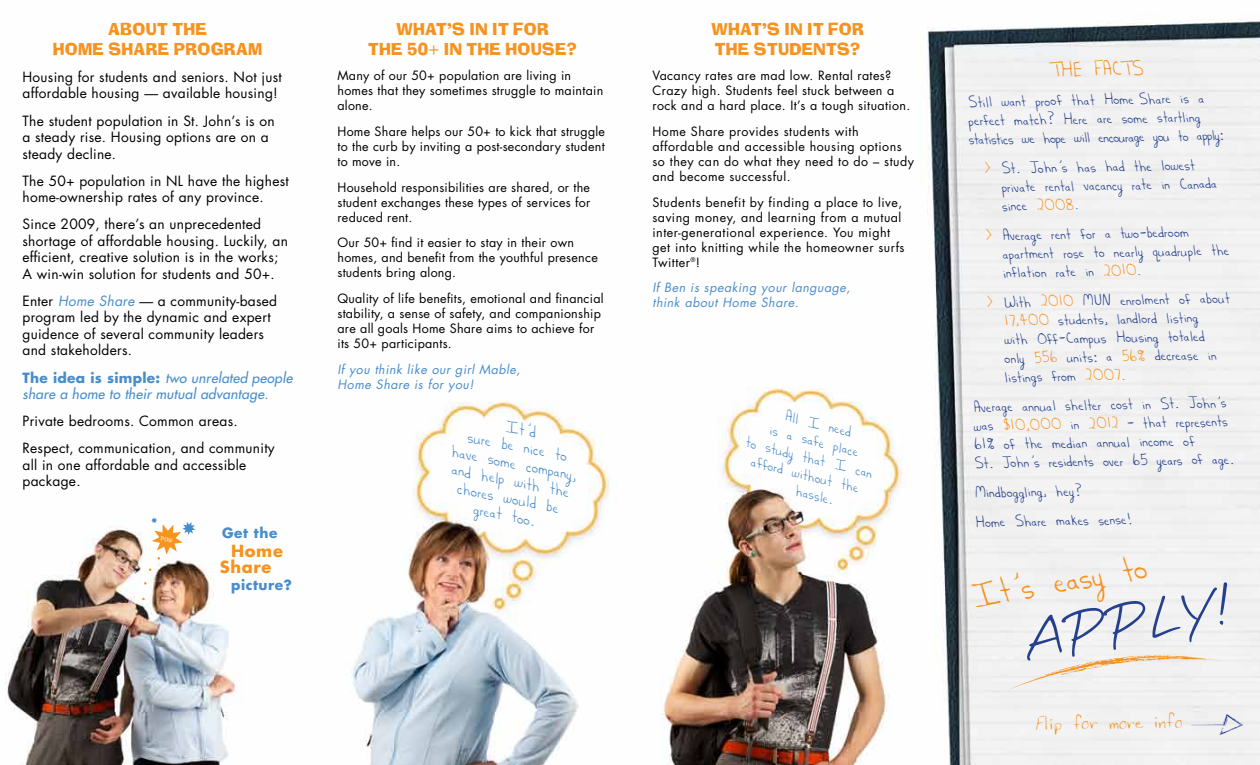
<style>
.page{position:relative;width:1260px;height:765px;background:#fff}
.page>*{position:absolute;margin:0;border:0;box-sizing:border-box;transform-origin:0 0}
.t1{font:53.75px "Desert Dog Hmk";color:#25408f}
.t2{font:28.38px "Laura";color:#f7921e}
.t3{font:21.25px "Lauren";color:#f7921e}
.t4{font:16.25px/19.5px "Ad Lib Font";letter-spacing:.025em;color:#f7921e;text-align:center}
.t5{font:700 16.25px/16.2px "Futura";letter-spacing:.04em;color:#f7921e}
.t6{font:16.25px "Laura";color:#f7921e}
.t7{font:13.75px/16.5px "Futura";letter-spacing:.02em;color:#000}
.t8{font:13.75px/17.5px "Laura";color:#488dcb;text-align:center}
.t9{font:italic 13.75px/16.5px "Futura";letter-spacing:.02em;color:#488dcb}
.t10{font:700 13.75px "Futura";letter-spacing:.04em;color:#488dcb}
.t11{font:12.5px/15px "Futura";letter-spacing:.02em;color:#000}
.t12{font:12.5px/18.8px "Laura";color:#25408f}
.t13{font:12.5px/15px "Futura";letter-spacing:.04em;color:#000}
.t14{font:italic 12.5px/15px "Futura";letter-spacing:.04em;color:#488dcb}
.t15{font:12.5px "Laura";color:#488dcb}
.s1{font-style:italic;color:#488dcb}
.s2{font-weight:700;font-style:normal}
.s3{color:#f7921e}
.s4{color:#488dcb}
</style>
<div class="page">
<img style="left:5px;top:21px;width:1255px;height:744px">
<svg style="left:1190px;top:714px;width:53px;height:21px"></svg>
<svg style="left:1006px;top:655px;width:216px;height:36px"></svg>
<svg style="left:151px;top:517px;width:45px;height:43px"></svg>
<h3 class="t4" style="left:53px;top:20px;width:211px">ABOUT THE<br>HOME SHARE PROGRAM</h3>
<p class="t7" style="left:22px;top:68px;width:261px">Housing for students and seniors. Not just affordable housing — available housing!</p>
<p class="t7" style="left:22px;top:112px;width:254px">The student population in St. John’s is on a steady rise. Housing options are on a steady decline.</p>
<p class="t7" style="left:22px;top:172px;width:268px">The 50+ population in NL have the highest home-ownership rates of any province.</p>
<p class="t7" style="left:22px;top:216px;width:267px">Since 2009, there’s an unprecedented shortage of affordable housing. Luckily, an efficient, creative solution is in the works; A win-win solution for students and 50+.</p>
<p class="t7" style="left:22px;top:292px;width:256px">Enter <span class="s1">Home Share</span> — a community-based program led by the dynamic and expert guidence of several community leaders and stakeholders.</p>
<p class="t9" style="left:22px;top:369px;width:272px"><span class="s2">The idea is simple:</span> two unrelated people share a home to their mutual advantage.</p>
<p class="t7" style="left:22px;top:407px;width:254px;line-height:27.1px">Private bedrooms. Common areas.<br>Respect, communication, and community</p>
<p class="t7" style="left:22px;top:456px;width:225px">all in one affordable and accessible package.</p>
<p class="t10" style="left:222px;top:523px;width:57px">Get the</p>
<h3 class="t5" style="left:220px;top:542px;width:65px;text-indent:11px">Home<br>Share</h3>
<p class="t10" style="left:231px;top:575px;width:62px">picture?</p>
<h3 class="t4" style="left:368px;top:20px;width:210px">WHAT’S IN IT FOR<br>THE 50+ IN THE HOUSE?</h3>
<p class="t11" style="left:338px;top:68px;width:267px">Many of our 50+ population are living in homes that they sometimes struggle to maintain alone.</p>
<p class="t11" style="left:338px;top:124px;width:269px;text-align:justify">Home Share helps our 50+ to kick that struggle to the curb by inviting a post-secondary student to move in.</p>
<p class="t11" style="left:338px;top:179px;width:254px;text-align:justify">Household responsibilities are shared, or the student exchanges these types of services for reduced rent.</p>
<p class="t11" style="left:338px;top:235px;width:262px">Our 50+ find it easier to stay in their own homes, and benefit from the youthful presence students bring along.</p>
<p class="t11" style="left:338px;top:291px;width:268px">Quality of life benefits, emotional and financial stability, a sense of safety, and companionship are all goals Home Share aims to achieve for its 50+ participants.</p>
<p class="t14" style="left:338px;top:361px;width:184px">If you think like our girl Mable,<br>Home Share is for you!</p>
<h3 class="t4" style="left:711px;top:20px;width:154px;text-align:left">WHAT’S IN IT FOR<br>THE STUDENTS?</h3>
<p class="t11" style="left:652px;top:68px;width:259px">Vacancy rates are mad low. Rental rates?<br>Crazy high. Students feel stuck between a rock and a hard place. It’s a tough situation.</p>
<p class="t13" style="left:652px;top:124px;width:263px">Home Share provides students with affordable and accessible housing options so they can do what they need to do – study and become successful.</p>
<p class="t13" style="left:652px;top:194px;width:254px">Students benefit by finding a place to live, saving money, and learning from a mutual inter-generational experience. You might get into knitting while the homeowner surfs Twitter<sup>®</sup>!</p>
<p class="t14" style="left:653px;top:280px;width:199px">If Ben is speaking your language, think about Home Share.</p>
<p class="t8" style="left:460px;top:409px;width:129px;rotate:11deg">It’d<br>sure be nice to have some company, and help with the chores would be great too.</p>
<p class="t15" style="left:787px;top:409px;width:69px;rotate:14deg">All I need</p>
<p class="t15" style="left:771px;top:423px;width:93px;rotate:14deg">is a safe place</p>
<p class="t15" style="left:748px;top:435px;width:131px;rotate:14deg">to study that I can</p>
<p class="t15" style="left:753px;top:454px;width:112px;rotate:14deg">afford without the</p>
<p class="t15" style="left:798px;top:484px;width:39px;rotate:14deg">hassle.</p>
<h3 class="t6" style="left:1051px;top:61px;width:94px;rotate:-1deg">THE FACTS</h3>
<p class="t12" style="left:968px;top:93px;width:256px;rotate:-1deg">Still want proof that Home Share is a perfect match? Here are some startling statistics we hope will encourage you to apply:</p>
<p class="t12" style="left:1001px;top:159px;width:217px;text-indent:-18px;rotate:-1deg"><span class="s3">&gt;</span> St. John’s has had the lowest private rental vacancy rate in Canada since <span class="s3">2008</span><span class="s4">.</span></p>
<p class="t12" style="left:1002px;top:226px;width:228px;text-indent:-18px;rotate:-1deg"><span class="s3">&gt;</span> Average rent for a two-bedroom apartment rose to nearly quadruple the inflation rate in <span class="s3">2010</span><span class="s4">.</span></p>
<p class="t12" style="left:1003px;top:293px;width:227px;text-indent:-18px;rotate:-1deg"><span class="s3">&gt;</span> With <span class="s3">2010</span> MUN enrolment of about<br><span class="s3">17,400</span> students, landlord listing<br>with Off-Campus Housing totaled<br>only <span class="s3">556</span> units: a <span class="s3">56%</span> decrease in listings from <span class="s3">2007</span><span class="s4">.</span></p>
<p class="t12" style="left:973px;top:398px;width:260px;rotate:-1deg">Average annual shelter cost in St. John’s was <span class="s3">$10,000</span> in <span class="s3">2012</span> – that represents 61% of the median annual income of<br>St. John’s residents over 65 years of age.</p>
<p class="t12" style="left:975px;top:484px;width:108px;rotate:-1deg">Mindboggling, hey?</p>
<p class="t12" style="left:975px;top:513px;width:157px;rotate:-1deg">Home Share makes sense!</p>
<h2 class="t2" style="left:969px;top:580px;width:179px;rotate:-9deg">It’s easy to</h2>
<h1 class="t1" style="left:1023px;top:605px;width:204px;rotate:-9deg">APPLY!</h1>
<h3 class="t3" style="left:1035px;top:709px;width:149px;rotate:-1deg">Flip for more info</h3>
</div>
